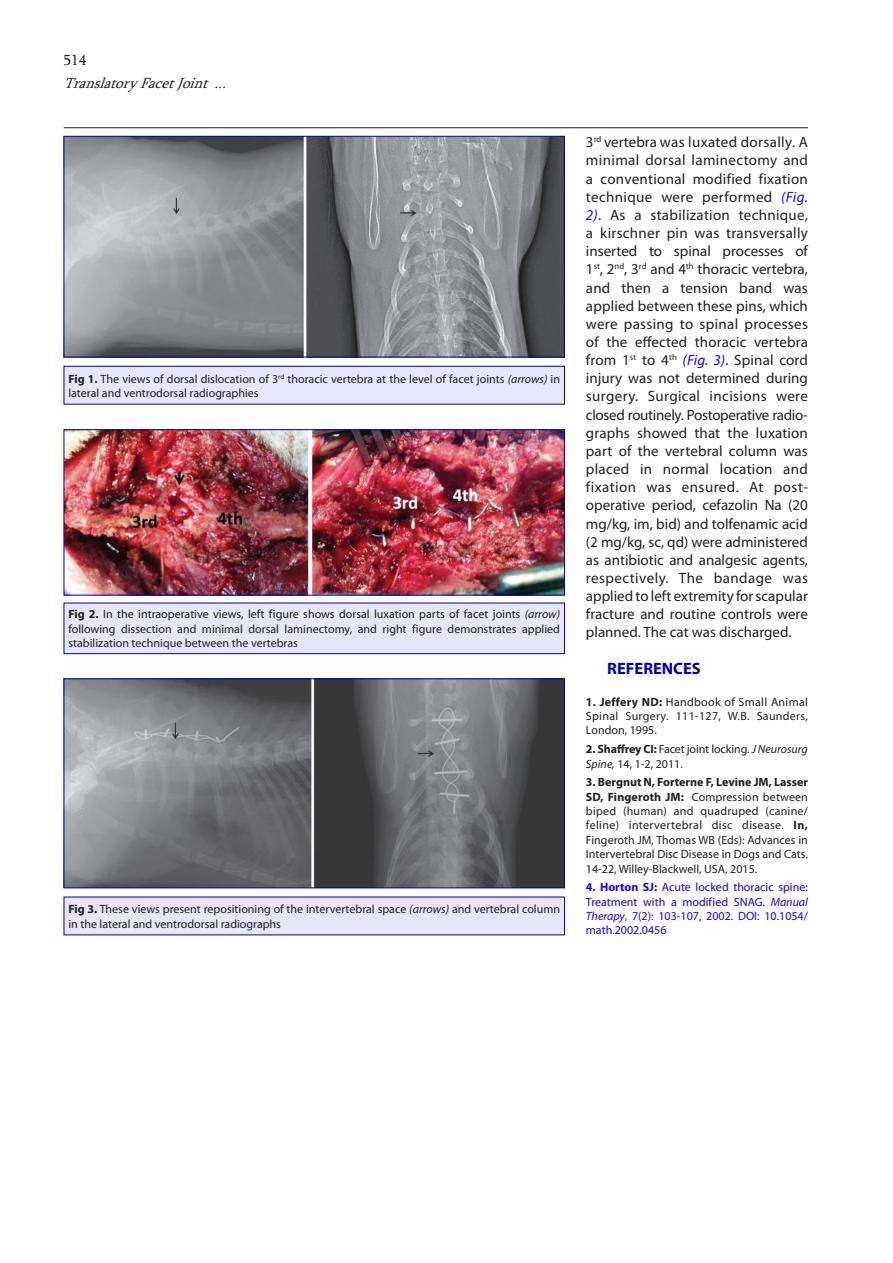
<style>
.page{position:relative;width:893px;height:1263px;background:#fff}
.page>*{position:absolute;margin:0;border:0;box-sizing:border-box;transform-origin:0 0}
.t1{font:700 16.5px "Myriad Pro";color:#0000b4}
.t2{font:15px/18.1px "Myriad Pro";color:#231f20;text-align:justify}
.t3{font:italic 15px "Sylfaen";color:#231f20}
.t4{font:15px "Sylfaen";color:#231f20}
.t5{font:12px/14.4px "Myriad Pro";color:#231f20;text-align:justify}
.t6{font:12px/14.4px "Myriad Pro";color:#1c00f6;text-align:justify}
.s1{font-weight:700}
.s2{font-style:italic}
.s3{font-style:italic;color:#1c00f6}
</style>
<div class="page">
<hr style="left:64px;top:127px;width:744px;height:1px;background:#231f20">
<img style="left:66px;top:138px;width:497px;height:217px">
<div style="left:64px;top:136px;width:501px;height:221px;border:1px solid #0000b4"></div>
<img style="left:66px;top:431px;width:497px;height:162px">
<div style="left:64px;top:429px;width:501px;height:166px;border:1px solid #0000b4"></div>
<img style="left:66px;top:681px;width:497px;height:205px">
<div style="left:64px;top:679px;width:501px;height:209px;border:1px solid #0000b4"></div>
<div style="left:64px;top:366px;width:500px;height:38px;background:#e8e6fe"></div>
<div style="left:64px;top:366px;width:501px;height:38px;border:1px solid #0000b4"></div>
<div style="left:64px;top:603px;width:500px;height:51px;background:#e6e6f8"></div>
<div style="left:64px;top:603px;width:501px;height:51px;border:1px solid #0000b4"></div>
<div style="left:64px;top:897px;width:500px;height:38px;background:#e6e6f8"></div>
<p class="t4" style="left:64px;top:50px;width:24px">514</p>
<p class="t3" style="left:64px;top:73px;width:171px">TranslatoryFacetJoint...</p>
<p class="t5" style="left:68px;top:371px;width:493px"><span class="s1">Fig 1.</span> The views of dorsal dislocation of 3<sup>rd</sup> thoracic vertebra at the level of facet joints <span class="s2">(arrows)</span> in lateral and ventrodorsal radiographies</p>
<p class="t5" style="left:68px;top:607px;width:493px"><span class="s1">Fig 2.</span> In the intraoperative views, left figure shows dorsal luxation parts of facet joints <span class="s2">(arrow) </span>following dissection and minimal dorsal laminectomy, and right figure demonstrates applied stabilization technique between the vertebras</p>
<p class="t5" style="left:68px;top:902px;width:493px"><span class="s1">Fig 3.</span> These views present repositioning of the intervertebral space <span class="s2">(arrows)</span> and vertebral column in the lateral and ventrodorsal radiographs</p>
<p class="t2" style="left:586px;top:133px;width:223px">3<sup>rd</sup> vertebra was luxated dorsally. A minimal dorsal laminectomy and a conventional modified fixation technique were performed <span class="s3">(Fig.<br>2)</span>. As a stabilization technique, a kirschner pin was transversally inserted to spinal processes of 1<sup>st</sup>, 2<sup>nd</sup>, 3<sup>rd</sup> and 4<sup>th</sup> thoracic vertebra, and then a tension band was applied between these pins, which were passing to spinal processes of the effected thoracic vertebra from 1<sup>st</sup> to 4<sup>th</sup> <span class="s3">(Fig. 3)</span>. Spinal cord injury was not determined during surgery. Surgical incisions were closed routinely. Postoperative radio&shy;graphs showed that the luxation part of the vertebral column was placed in normal location and fixation was ensured. At post&shy;operative period, cefazolin Na (20 mg/kg, im, bid) and tolfenamic acid (2 mg/kg, sc, qd) were administered as antibiotic and analgesic agents, respectively. The bandage was applied to left extremity for scapular fracture and routine controls were planned. The cat was discharged.</p>
<h1 class="t1" style="left:607px;top:658px;width:95px">REFERENCES</h1>
<p class="t5" style="left:586px;top:694px;width:223px"><span class="s1">1. Jeffery ND:</span> Handbook of Small Animal Spinal Surgery. 111-127, W.B. Saunders, London, 1995.</p>
<p class="t5" style="left:586px;top:742px;width:223px"><span class="s1">2. Shaffrey CI:</span> Facet joint locking. <span class="s2">J Neurosurg<br>Spine,</span> 14, 1-2, 2011.</p>
<p class="t5" style="left:586px;top:775px;width:223px"><span class="s1">3. Bergnut N, Forterne F, Levine JM, Lasser SD, Fingeroth JM:</span> Compression between biped (human) and quadruped (canine/ feline) intervertebral disc disease. <span class="s1">In, </span>Fingeroth JM, Thomas WB (Eds): Advances in Intervertebral Disc Disease in Dogs and Cats.<br>14-22, Willey-Blackwell, USA, 2015.</p>
<p class="t6" style="left:586px;top:880px;width:223px"><span class="s1">4. Horton SJ:</span> Acute locked thoracic spine:<br>Treatment with a modified SNAG. <span class="s2">Manual Therapy</span>, 7(2): 103-107, 2002. DOI: 10.1054/ math.2002.0456</p>
</div>
